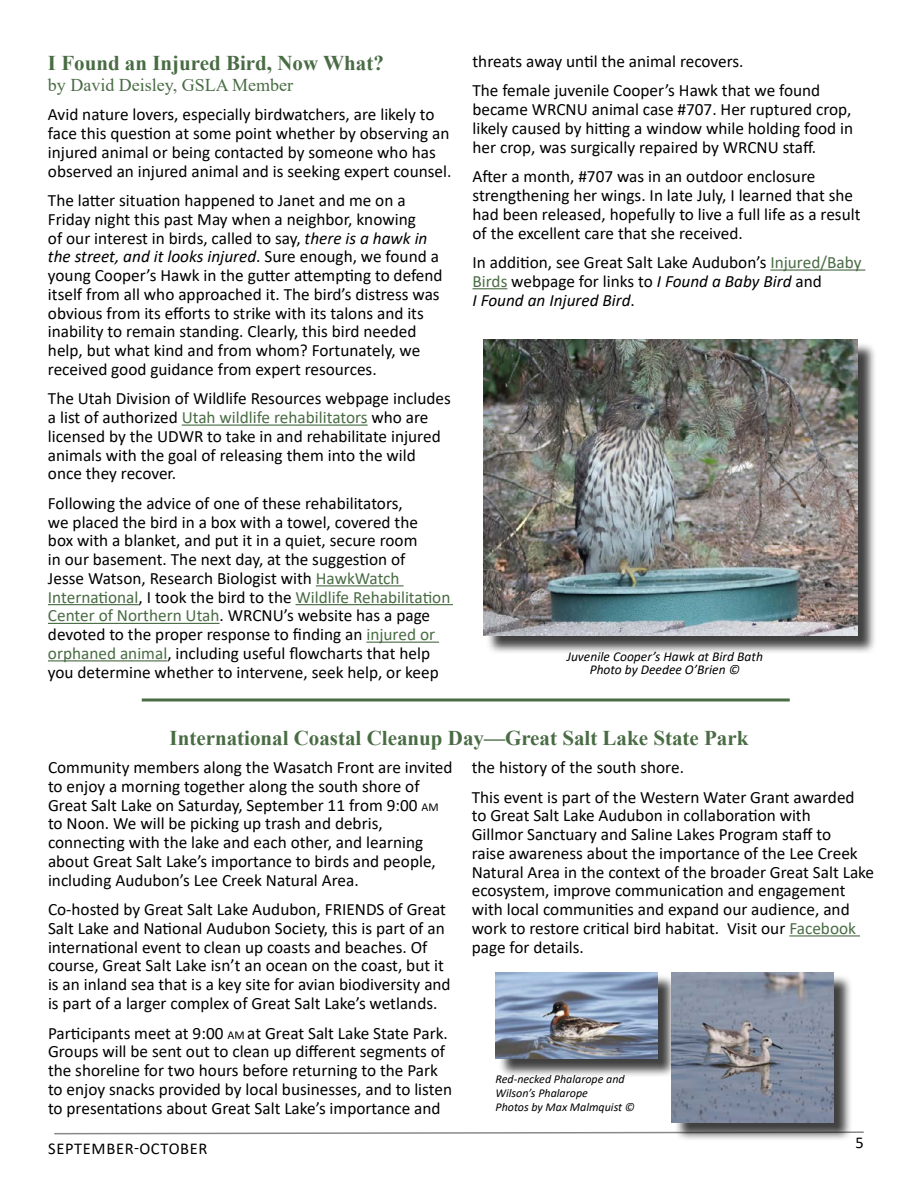
<style>
.page{position:relative;width:918px;height:1188px;background:#fff}
.page>*{position:absolute;margin:0;border:0;box-sizing:border-box;transform-origin:0 0}
.Calendar_Bold{font:700 21px "Times New Roman";color:#496c44}
.Calendar_Bold-2{font:18px "Times New Roman";color:#496c44}
.Calendar_Bold-3{font:17.25px/18.8px "Calibri";color:#000}
.Footer_Left{font:16.5px "Calibri";letter-spacing:.04em;color:#000}
.Footer_Right{font:16.5px "Calibri";color:#000}
.Calendar_Bold-4{font:italic 13.5px "Calibri";color:#000}
.t1{font:italic 12px/14.4px "Calibri";color:#000}
.s1{font-style:italic}
.s2{color:#496c44}
.s3{font-size:12px}
</style>
<div class="page">
<svg style="left:54px;top:1131px;width:810px;height:4px"></svg>
<hr style="left:770px;top:269px;width:95px;height:2px;background:#496c44">
<hr style="left:472px;top:288px;width:35px;height:1px;background:#496c44">
<hr style="left:182px;top:425px;width:186px;height:1px;background:#496c44">
<hr style="left:316px;top:585px;width:88px;height:1px;background:#496c44">
<hr style="left:48px;top:604px;width:91px;height:1px;background:#496c44">
<hr style="left:296px;top:604px;width:157px;height:1px;background:#496c44">
<hr style="left:48px;top:623px;width:172px;height:1px;background:#496c44">
<hr style="left:366px;top:642px;width:73px;height:1px;background:#496c44">
<hr style="left:48px;top:660px;width:119px;height:1px;background:#496c44">
<div style="left:486px;top:341px;width:391px;height:314px;background:#000;opacity:.75"></div>
<img style="left:484px;top:340px;width:374px;height:296px">
<hr style="left:142px;top:698px;width:648px;height:3px;background:#496c44">
<hr style="left:789px;top:935px;width:71px;height:2px;background:#496c44">
<div style="left:497px;top:974px;width:180px;height:103px;background:#000;opacity:.75"></div>
<img style="left:495px;top:972px;width:162px;height:86px">
<div style="left:674px;top:974px;width:179px;height:168px;background:#000;opacity:.75"></div>
<img style="left:672px;top:972px;width:162px;height:151px">
<p class="Calendar_Bold" style="left:48px;top:48px;width:337px">I Found an Injured Bird, Now What?</p>
<p class="Calendar_Bold-2" style="left:48px;top:72px;width:247px">by David Deisley, GSLA Member</p>
<p class="Calendar_Bold-3" style="left:48px;top:105px;width:405px">Avid nature lovers, especially birdwatchers, are likely to face this question at some point whether by observing an injured animal or being contacted by someone who has observed an injured animal and is seeking expert counsel.</p>
<p class="Calendar_Bold-3" style="left:48px;top:191px;width:396px">The latter situation happened to Janet and me on a Friday night this past May when a neighbor, knowing<br>of our interest in birds, called to say, <span class="s1">there is a hawk in the street, and it looks injured</span>. Sure enough, we found a young Cooper’s Hawk in the gutter attempting to defend itself from all who approached it. The bird’s distress was obvious from its efforts to strike with its talons and its inability to remain standing. Clearly, this bird needed help, but what kind and from whom? Fortunately, we received good guidance from expert resources.</p>
<p class="Calendar_Bold-3" style="left:48px;top:389px;width:404px">The Utah Division of Wildlife Resources webpage includes a list of authorized <span class="s2">Utah wildlife rehabilitators</span> who are licensed by the UDWR to take in and rehabilitate injured animals with the goal of releasing them into the wild once they recover.</p>
<p class="Calendar_Bold-3" style="left:48px;top:493px;width:404px">Following the advice of one of these rehabilitators,<br>we placed the bird in a box with a towel, covered the<br>box with a blanket, and put it in a quiet, secure room<br>in our basement. The next day, at the suggestion of<br>Jesse Watson, Research Biologist with <span class="s2">HawkWatch International</span>, I took the bird to the <span class="s2">Wildlife Rehabilitation Center of Northern Utah</span>. WRCNU’s website has a page devoted to the proper response to finding an <span class="s2">injured or orphaned animal</span>, including useful flowcharts that help you determine whether to intervene, seek help, or keep</p>
<p class="Calendar_Bold-3" style="left:472px;top:51px;width:273px">threats away until the animal recovers.</p>
<p class="Calendar_Bold-3" style="left:472px;top:81px;width:382px">The female juvenile Cooper’s Hawk that we found became WRCNU animal case #707. Her ruptured crop, likely caused by hitting a window while holding food in her crop, was surgically repaired by WRCNU staff.</p>
<p class="Calendar_Bold-3" style="left:472px;top:167px;width:390px">After a month, #707 was in an outdoor enclosure strengthening her wings. In late July, I learned that she had been released, hopefully to live a full life as a result of the excellent care that she received.</p>
<p class="Calendar_Bold-3" style="left:472px;top:253px;width:391px">In addition, see Great Salt Lake Audubon’s <span class="s2">Injured/Baby<br>Birds</span> webpage for links to <span class="s1">I Found a Baby Bird</span> and<br><span class="s1">I Found an Injured Bird</span>.</p>
<p class="Calendar_Bold-4" style="left:567px;top:647px;width:198px">Juvenile Cooper’s Hawk at Bird Bath</p>
<p class="Calendar_Bold-4" style="left:590px;top:661px;width:152px">Photo by Deedee O’Brien ©</p>
<p class="Calendar_Bold" style="left:170px;top:723px;width:580px">International Coastal Cleanup Day—Great Salt Lake State Park</p>
<p class="Calendar_Bold-3" style="left:48px;top:758px;width:406px">Community members along the Wasatch Front are invited to enjoy a morning together along the south shore of Great Salt Lake on Saturday, September 11 from 9:00 <span class="s3">AM </span>to Noon. We will be picking up trash and debris, connecting with the lake and each other, and learning about Great Salt Lake’s importance to birds and people, including Audubon’s Lee Creek Natural Area.</p>
<p class="Calendar_Bold-3" style="left:48px;top:900px;width:404px">Co-hosted by Great Salt Lake Audubon, FRIENDS of Great Salt Lake and National Audubon Society, this is part of an international event to clean up coasts and beaches. Of course, Great Salt Lake isn’t an ocean on the coast, but it is an inland sea that is a key site for avian biodiversity and is part of a larger complex of Great Salt Lake’s wetlands.</p>
<p class="Calendar_Bold-3" style="left:48px;top:1023px;width:406px">Participants meet at 9:00 <span class="s3">AM</span> at Great Salt Lake State Park.<br>Groups will be sent out to clean up different segments of the shoreline for two hours before returning to the Park to enjoy snacks provided by local businesses, and to listen to presentations about Great Salt Lake’s importance and</p>
<p class="Footer_Left" style="left:48px;top:1137px;width:161px">SEPTEMBER-OCTOBER</p>
<p class="Calendar_Bold-3" style="left:472px;top:758px;width:214px">the history of the south shore.</p>
<p class="Calendar_Bold-3" style="left:472px;top:787px;width:404px">This event is part of the Western Water Grant awarded<br>to Great Salt Lake Audubon in collaboration with<br>Gillmor Sanctuary and Saline Lakes Program staff to<br>raise awareness about the importance of the Lee Creek Natural Area in the context of the broader Great Salt Lake ecosystem, improve communication and engagement with local communities and expand our audience, and work to restore critical bird habitat. Visit our <span class="s2">Facebook </span>page for details.</p>
<p class="t1" style="left:495px;top:1071px;width:131px">Red-necked Phalarope and<br>Wilson’s Phalarope</p>
<p class="t1" style="left:495px;top:1100px;width:141px">Photos by Max Malmquist ©</p>
<p class="Footer_Right" style="left:856px;top:1131px;width:10px">5</p>
</div>
